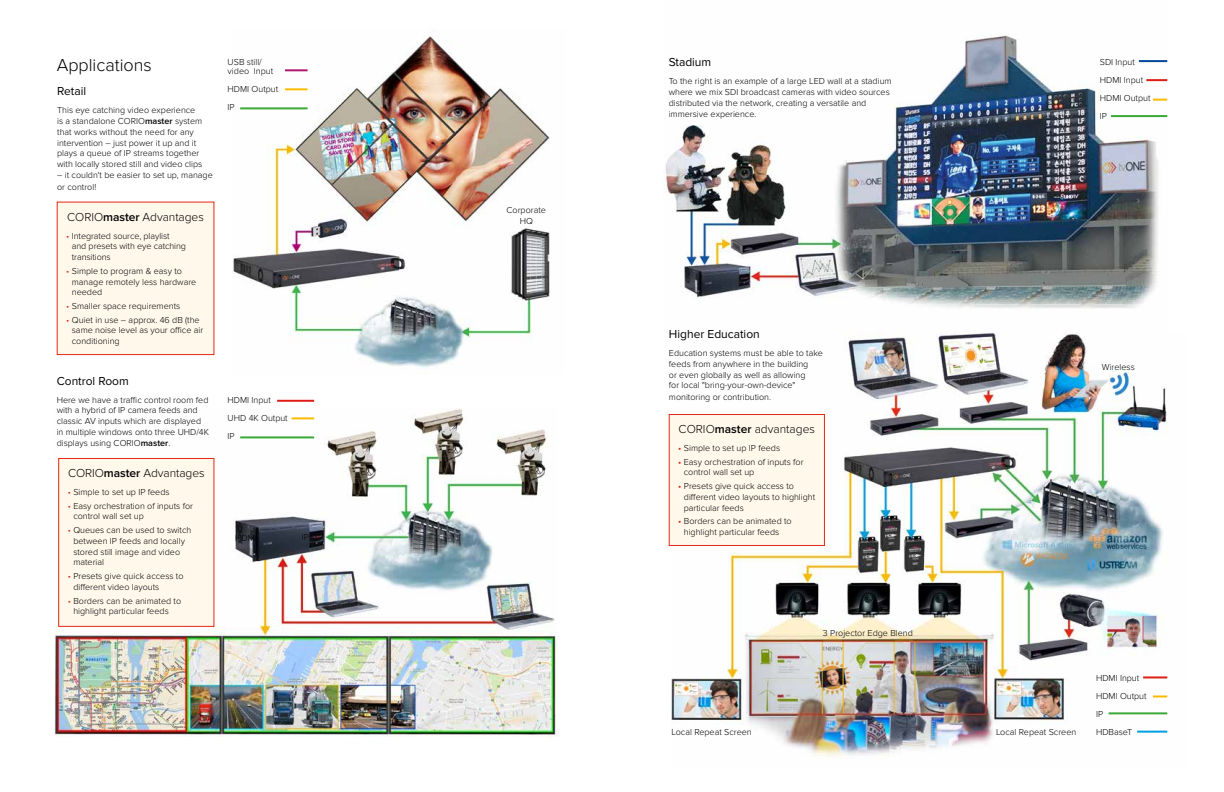
<style>
.page{position:relative;width:1224px;height:792px;background:#fff}
.page>*{position:absolute;margin:0;border:0;box-sizing:border-box;transform-origin:0 0}
.t1{font:300 18px "Proxima Nova";color:#000}
.t2{font:300 12px "Proxima Nova";letter-spacing:-.005em;color:#000}
.t3{font:12px "Proxima Nova";color:#000}
.t4{font:300 9px/10.8px "Proxima Nova";color:#000}
.s1{font-weight:600}
.s2{color:#e52713}
.s3{font-weight:600;color:#e52713}
</style>
<div class="page">
<img style="left:665px;top:35px;width:503px;height:274px">
<img style="left:671px;top:332px;width:497px;height:425px">
<img style="left:233px;top:36px;width:317px;height:332px">
<img style="left:54px;top:408px;width:504px;height:329px">
<div style="left:57px;top:202px;width:157px;height:153px;background:#fff8eb"></div>
<div style="left:669px;top:414px;width:155px;height:131px;background:#fff8eb"></div>
<div style="left:669px;top:414px;width:156px;height:132px;border:1px solid #e52713"></div>
<div style="left:59px;top:459px;width:155px;height:167px;background:#fff8eb"></div>
<div style="left:58px;top:458px;width:156px;height:169px;border:1px solid #e52713"></div>
<hr style="left:285px;top:69px;width:23px;height:2px;background:#b01770">
<hr style="left:285px;top:88px;width:23px;height:2px;background:#fabb00">
<hr style="left:240px;top:107px;width:68px;height:2px;background:#3aaa35">
<hr style="left:277px;top:400px;width:37px;height:2px;background:#de1d15">
<hr style="left:292px;top:417px;width:22px;height:2px;background:#fabb00">
<hr style="left:240px;top:436px;width:74px;height:2px;background:#3aaa35">
<hr style="left:1139px;top:60px;width:28px;height:2px;background:#00489a">
<hr style="left:1146px;top:79px;width:21px;height:2px;background:#de1d15">
<hr style="left:1111px;top:115px;width:56px;height:2px;background:#3aaa35">
<hr style="left:1143px;top:676px;width:24px;height:2px;background:#de1d15">
<svg style="left:1153px;top:695px;width:14px;height:2px"></svg>
<hr style="left:1109px;top:712px;width:58px;height:2px;background:#3aaa35">
<hr style="left:1137px;top:731px;width:30px;height:2px;background:#009fe3">
<svg style="left:1153px;top:99px;width:14px;height:2px"></svg>
<h1 class="t1" style="left:57px;top:55px;width:97px">Applications</h1>
<h2 class="t3" style="left:57px;top:84px;width:30px">Retail</h2>
<p class="t4" style="left:57px;top:105px;width:147px">This eye catching video experience is a standalone CORIO<span class="s1">master</span> system that works without the need for any intervention – just power it up and it plays a queue of IP streams together with locally stored still and video clips</p>
<p class="t4" style="left:57px;top:169px;width:157px;line-height:12px">– it couldn't be easier to set up, manage or control!</p>
<h2 class="t2" style="left:67px;top:210px;width:138px">CORIO<span class="s1">master</span> Advantages</h2>
<p class="t4" style="left:72px;top:230px;width:116px;text-indent:-6px"><span class="s2">•</span> Integrated source, playlist and presets with eye catching transitions</p>
<p class="t4" style="left:72px;top:266px;width:126px;text-indent:-6px"><span class="s2">•</span> Simple to program &amp; easy to manage remotely less hardware needed</p>
<p class="t4" style="left:66px;top:301px;width:116px"><span class="s2">•</span> Smaller space requirements</p>
<p class="t4" style="left:72px;top:314px;width:133px;text-indent:-6px"><span class="s2">•</span> Quiet in use – approx. 46 dB (the same noise level as your office air conditioning</p>
<h2 class="t3" style="left:57px;top:374px;width:74px">Control Room</h2>
<p class="t4" style="left:57px;top:394px;width:154px">Here we have a traffic control room fed with a hybrid of IP camera feeds and classic AV inputs which are displayed in multiple windows onto three UHD/4K displays using CORIO<span class="s1">master</span>.</p>
<h2 class="t2" style="left:68px;top:466px;width:138px">CORIO<span class="s1">master</span> Advantages</h2>
<p class="t4" style="left:68px;top:487px;width:104px"><span class="s2">•</span> Simple to set up IP feeds</p>
<p class="t4" style="left:73px;top:500px;width:121px;text-indent:-6px"><span class="s2">•</span> Easy orchestration of inputs for control wall set up</p>
<p class="t4" style="left:73px;top:525px;width:119px;text-indent:-6px"><span class="s2">•</span> Queues can be used to switch between IP feeds and locally stored still image and video material</p>
<p class="t4" style="left:73px;top:571px;width:112px;text-indent:-6px"><span class="s2">•</span> Presets give quick access to different video layouts</p>
<p class="t4" style="left:73px;top:595px;width:109px;text-indent:-6px"><span class="s2">•</span> Borders can be animated to highlight particular feeds</p>
<p class="t4" style="left:228px;top:57px;width:47px;line-height:9px">USB still/ video Input</p>
<p class="t4" style="left:228px;top:80px;width:52px;line-height:18px">HDMI Output<br>IP</p>
<p class="t4" style="left:228px;top:391px;width:62px;line-height:18px">HDMI Input<br>UHD 4K Output<br>IP</p>
<p class="t4" style="left:235px;top:532px;width:23px">HDMI</p>
<p class="t4" style="left:302px;top:532px;width:9px">IP</p>
<p class="t4" style="left:507px;top:205px;width:41px;text-align:center">Corporate<br>HQ</p>
<h2 class="t3" style="left:669px;top:55px;width:44px">Stadium</h2>
<p class="t4" style="left:669px;top:76px;width:224px">To the right is an example of a large LED wall at a stadium where we mix SDI broadcast cameras with video sources distributed via the network, creating a versatile and immersive experience.</p>
<p class="t4" style="left:1100px;top:53px;width:52px;line-height:18px">SDI Input<br>HDMI Input<br>HDMI Output<br>IP</p>
<h2 class="t3" style="left:669px;top:327px;width:92px">Higher Education</h2>
<p class="t4" style="left:669px;top:348px;width:156px">Education systems must be able to take feeds from anywhere in the building<br>or even globally as well as allowing<br>for local "bring-your-own-device"</p>
<p class="t4" style="left:669px;top:392px;width:104px">monitoring or contribution.</p>
<h2 class="t2" style="left:679px;top:422px;width:138px">CORIO<span class="s1">master</span> advantages</h2>
<p class="t4" style="left:678px;top:443px;width:104px"><span class="s3">•</span> Simple to set up IP feeds</p>
<p class="t4" style="left:684px;top:456px;width:121px;text-indent:-6px"><span class="s3">•</span> Easy orchestration of inputs for control wall set up</p>
<p class="t4" style="left:684px;top:481px;width:133px;text-indent:-6px"><span class="s3">•</span> Presets give quick access to different video layouts to highlight particular feeds</p>
<p class="t4" style="left:684px;top:516px;width:109px;text-indent:-6px"><span class="s3">•</span> Borders can be animated to highlight particular feeds</p>
<p class="t4" style="left:1102px;top:362px;width:34px">Wireless</p>
<p class="t4" style="left:823px;top:627px;width:91px">3 Projector Edge Blend</p>
<p class="t4" style="left:672px;top:727px;width:82px">Local Repeat Screen</p>
<p class="t4" style="left:996px;top:727px;width:82px">Local Repeat Screen</p>
<p class="t4" style="left:1096px;top:670px;width:52px;line-height:18px">HDMI Input<br>HDMI Output<br>IP<br>HDBaseT</p>
</div>
